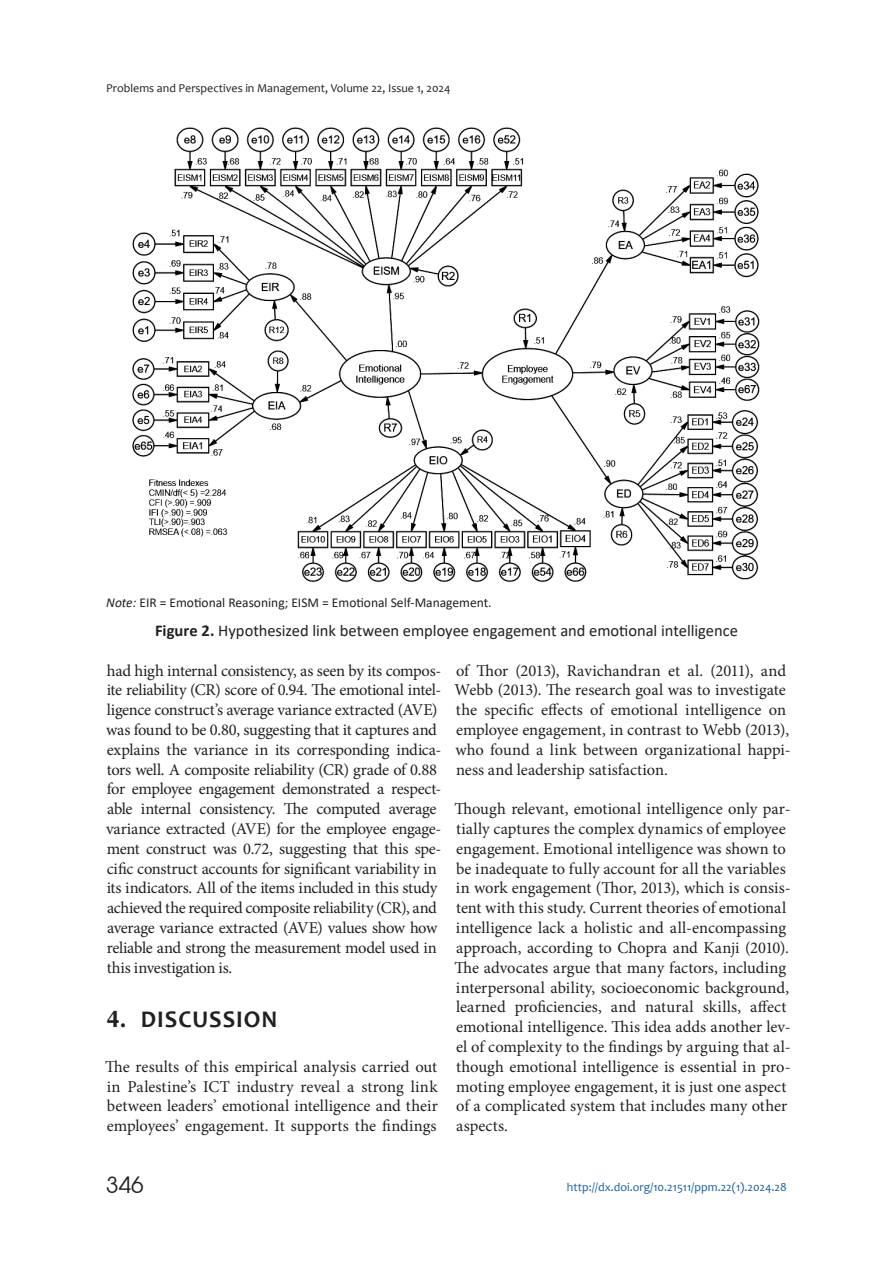
<style>
.page{position:relative;width:893px;height:1263px;background:#fff}
.page>*{position:absolute;margin:0;border:0;box-sizing:border-box;transform-origin:0 0}
.t1{font:700 24px "Candara";letter-spacing:.04em;color:#231f20}
.t2{font:22.5px "Avant Garde Gothic C";color:#231f20}
.t3{font:16.5px/19.8px "Minion Pro";letter-spacing:-.005em;color:#231f20}
.t4{font:16.5px "Calibri";letter-spacing:-.005em;color:#231f20}
.t5{font:13.5px "Calibri";color:#231f20}
.t6{font:12px "Candara";color:#231f20}
.t7{font:12px "Candara";color:#175d9e}
.s1{font-style:italic}
.s2{font-weight:700}
.s3{font-family:"AG Opus"}
</style>
<div class="page">
<img style="left:132px;top:127px;width:628px;height:456px">
<p class="t6" style="left:106px;top:83px;width:346px">Problems and Perspectives in Management, Volume 22, Issue 1, 2024</p>
<p class="t5" style="left:106px;top:593px;width:387px"><span class="s1">Note:</span> EIR = Emotional Reasoning; EISM = Emotional Self-Management.</p>
<p class="t4" style="left:155px;top:619px;width:584px"><span class="s2">Figure 2.</span> Hypothesized link between employee engagement and emotional intelligence</p>
<p class="t3" style="left:106px;top:661px;width:337px">had high internal consistency, as seen by its compos&shy;ite reliability (CR) score of 0.94. The emotional intel&shy;ligence construct’s average variance extracted (AVE) was found to be 0.80, suggesting that it captures and explains the variance in its corresponding indica&shy;tors well. A composite reliability (CR) grade of 0.88 for employee engagement demonstrated a respect&shy;able internal consistency. The computed average variance extracted (AVE) for the employee engage&shy;ment construct was 0.72, suggesting that this spe&shy;cific construct accounts for significant variability in its indicators. All of the items included in this study achieved the required composite reliability (CR), and average variance extracted (AVE) values show how reliable and strong the measurement model used in this investigation is.</p>
<h1 class="t1" style="left:106px;top:1005px;width:173px"><span class="s3">4.</span> DISCUSSION</h1>
<p class="t3" style="left:105px;top:1057px;width:334px;text-align:justify">The results of this empirical analysis carried out in Palestine’s ICT industry reveal a strong link between leaders’ emotional intelligence and their employees’ engagement. It supports the findings</p>
<p class="t3" style="left:455px;top:661px;width:337px">of Thor (2013), Ravichandran et al. (2011), and Webb (2013). The research goal was to investigate the specific effects of emotional intelligence on employee engagement, in contrast to Webb (2013), who found a link between organizational happi&shy;ness and leadership satisfaction.</p>
<p class="t3" style="left:454px;top:800px;width:338px">Though relevant, emotional intelligence only par&shy;tially captures the complex dynamics of employee engagement. Emotional intelligence was shown to be inadequate to fully account for all the variables in work engagement (Thor, 2013), which is consis&shy;tent with this study. Current theories of emotional intelligence lack a holistic and all-encompassing approach, according to Chopra and Kanji (2010).<br>The advocates argue that many factors, including interpersonal ability, socioeconomic background, learned proficiencies, and natural skills, affect emotional intelligence. This idea adds another lev&shy;el of complexity to the findings by arguing that al&shy;though emotional intelligence is essential in pro&shy;moting employee engagement, it is just one aspect of a complicated system that includes many other aspects.</p>
<h2 class="t2" style="left:106px;top:1172px;width:39px">346</h2>
<p class="t7" style="left:567px;top:1182px;width:221px">http://dx.doi.org/10.21511/ppm.22(1).2024.28</p>
</div>
